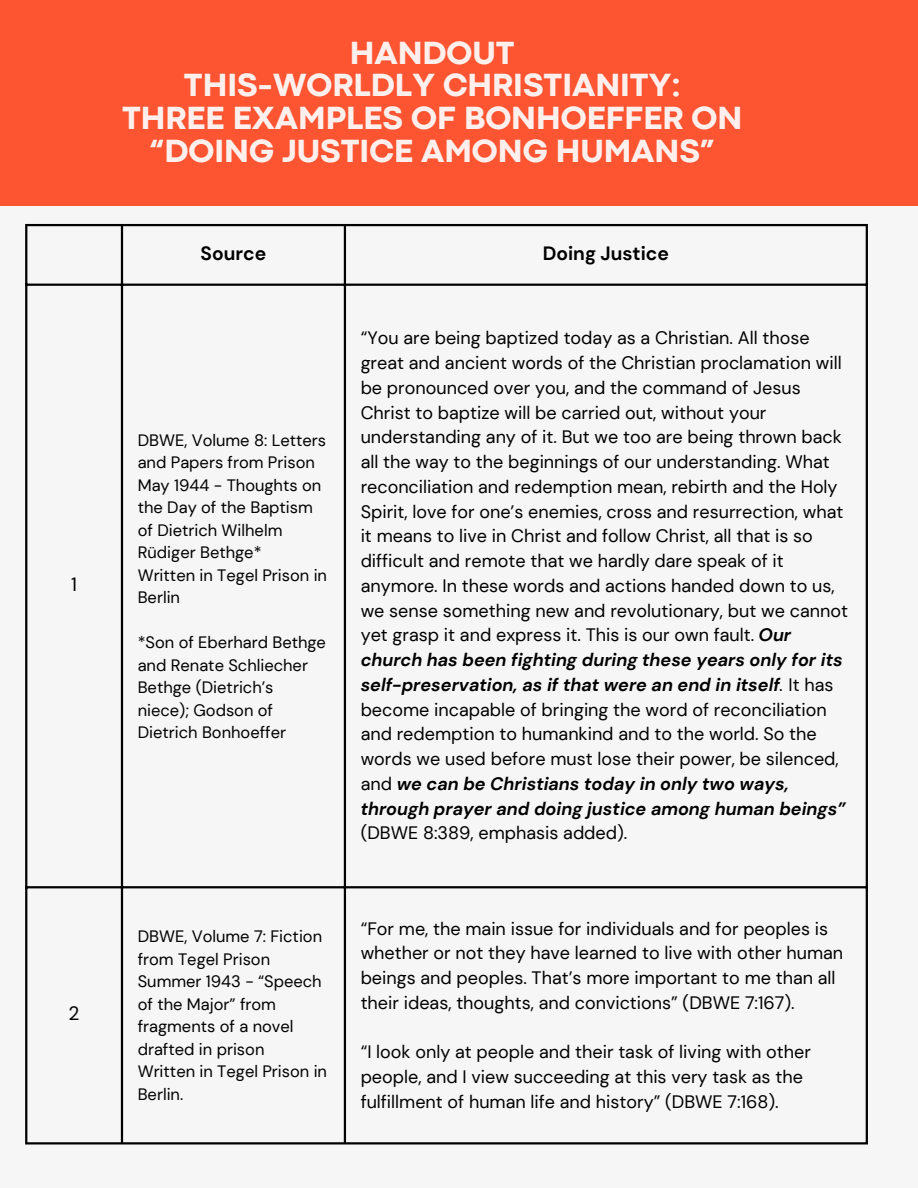
<style>
.page{position:relative;width:918px;height:1188px;background:#f6f6f6}
.page>*{position:absolute;margin:0;border:0;box-sizing:border-box;transform-origin:0 0}
.t1{font:800 33.45px/32.7px "Codec Pro";color:#fff0ed;text-align:center}
.t2{font:700 19.2px "DM Sans";color:#000}
.t3{font:19.2px "DM Sans";color:#000}
.t4{font:18px/24.8px "DM Sans";color:#000}
.t5{font:16.5px/22.5px "DM Sans";color:#000}
.s1{font-weight:700;font-style:italic}
.s2{font-style:italic}
</style>
<div class="page">
<div style="left:0;top:0;width:918px;height:205px;background:#fd5431"></div>
<hr style="left:25px;top:226px;width:2px;height:916px;background:#000">
<hr style="left:121px;top:226px;width:2px;height:916px;background:#000">
<hr style="left:344px;top:226px;width:2px;height:916px;background:#000">
<hr style="left:866px;top:226px;width:2px;height:916px;background:#000">
<hr style="left:25px;top:224px;width:843px;height:2px;background:#000">
<hr style="left:25px;top:284px;width:843px;height:2px;background:#000">
<hr style="left:25px;top:886px;width:843px;height:2px;background:#000">
<hr style="left:25px;top:1142px;width:843px;height:2px;background:#000">
<p class="t3" style="left:71px;top:572px;width:7px">1</p>
<p class="t3" style="left:69px;top:1001px;width:13px">2</p>
<h1 class="t1" style="left:122px;top:39px;width:622px">HANDOUT<br>THIS-WORLDLY CHRISTIANITY:<br>THREE EXAMPLES OF BONHOEFFER ON “DOING JUSTICE AMONG HUMANS”</h1>
<p class="t2" style="left:201px;top:241px;width:67px">Source</p>
<p class="t2" style="left:543px;top:241px;width:128px">Doing Justice</p>
<p class="t5" style="left:138px;top:429px;width:190px">DBWE, Volume 8: Letters</p>
<p class="t5" style="left:138px;top:451px;width:179px">and Papers from Prison</p>
<p class="t5" style="left:138px;top:474px;width:185px">May 1944 - Thoughts on</p>
<p class="t5" style="left:138px;top:496px;width:177px">the Day of the Baptism of Dietrich Wilhelm<br>Rüdiger Bethge*</p>
<p class="t5" style="left:138px;top:564px;width:191px">Written in Tegel Prison in</p>
<p class="t5" style="left:138px;top:586px;width:44px">Berlin</p>
<p class="t5" style="left:138px;top:631px;width:190px">*Son of Eberhard Bethge and Renate Schliecher<br>Bethge (Dietrich’s niece); Godson of<br>Dietrich Bonhoeffer</p>
<p class="t5" style="left:138px;top:926px;width:186px">DBWE, Volume 7: Fiction from Tegel Prison</p>
<p class="t5" style="left:138px;top:971px;width:186px">Summer 1943 - “Speech</p>
<p class="t5" style="left:138px;top:993px;width:157px">of the Major” from fragments of a novel</p>
<p class="t5" style="left:138px;top:1038px;width:128px">drafted in prison</p>
<p class="t5" style="left:138px;top:1061px;width:191px">Written in Tegel Prison in</p>
<p class="t5" style="left:138px;top:1083px;width:47px">Berlin.</p>
<p class="t4" style="left:361px;top:326px;width:489px">“You are being baptized today as a Christian. All those great and ancient words of the Christian proclamation will be pronounced over you, and the command of Jesus Christ to baptize will be carried out, without your understanding any of it. But we too are being thrown back all the way to the beginnings of our understanding. What reconciliation and redemption mean, rebirth and the Holy Spirit, love for one’s enemies, cross and resurrection, what it means to live in Christ and follow Christ, all that is so difficult and remote that we hardly dare speak of it anymore. In these words and actions handed down to us, we sense something new and revolutionary, but we cannot yet grasp it and express it. This is our own fault. <span class="s1">Our church has been fighting during these years only for its self-preservation, as if that were an end in itself</span><span class="s2">.</span> It has become incapable of bringing the word of reconciliation and redemption to humankind and to the world. So the words we used before must lose their power, be silenced, and <span class="s1">we can be Christians today in only two ways, through prayer and doing justice among human beings” </span>(DBWE 8:389, emphasis added).</p>
<p class="t4" style="left:361px;top:916px;width:484px">“For me, the main issue for individuals and for peoples is whether or not they have learned to live with other human beings and peoples. That’s more important to me than all their ideas, thoughts, and convictions” (DBWE 7:167).</p>
<p class="t4" style="left:361px;top:1040px;width:452px">“I look only at people and their task of living with other people, and I view succeeding at this very task as the fulfillment of human life and history” (DBWE 7:168).</p>
</div>
